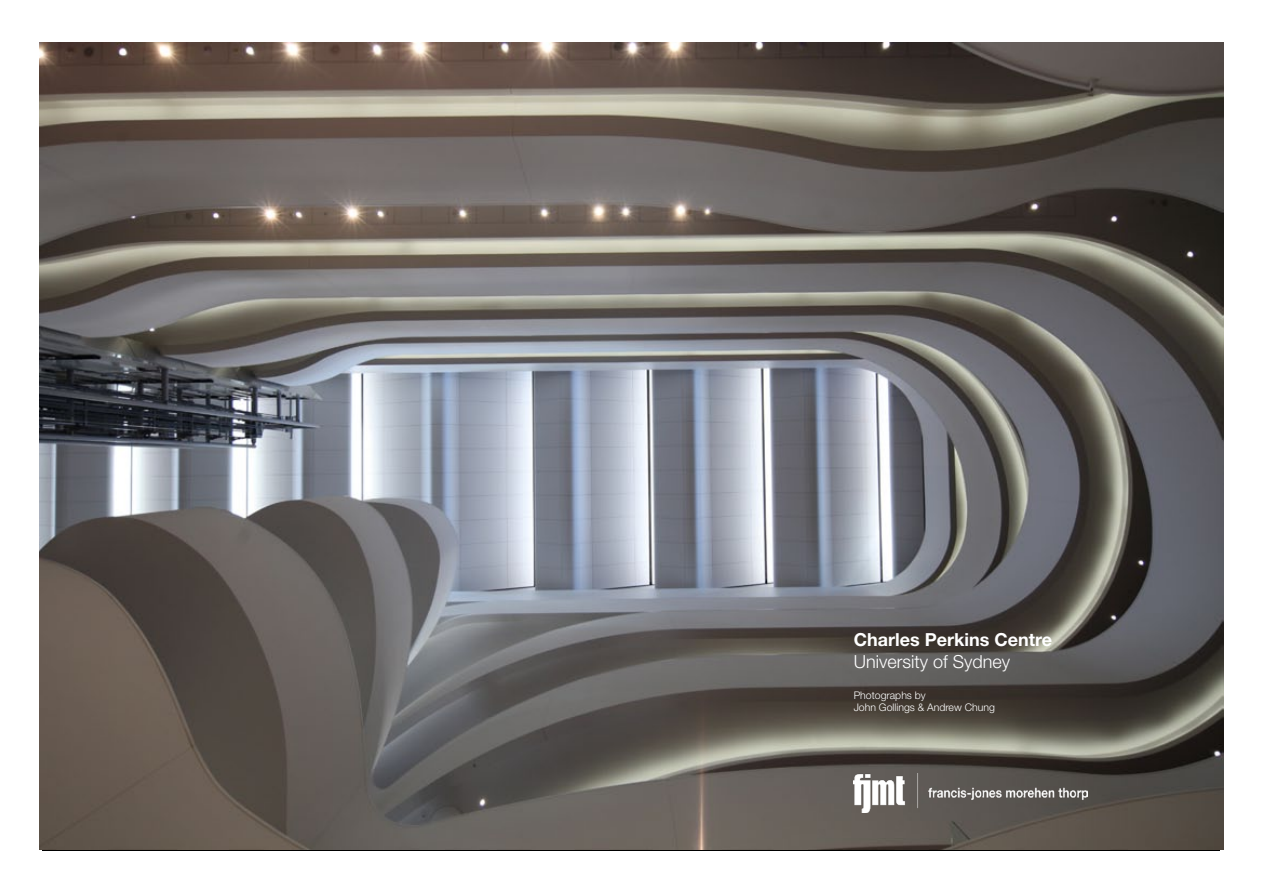
<style>
.page{position:relative;width:1263px;height:893px;background:#fff}
.page>*{position:absolute;margin:0;border:0;box-sizing:border-box;transform-origin:0 0}
.t1{font:700 18px "Helvetica Neue LT Std";color:#fff}
.t2{font:300 18px "Helvetica Neue LT Std";color:#fff}
.t3{font:300 10.5px/12.6px "Helvetica Neue LT Std";color:#fff}
</style>
<div class="page">
<img style="left:39px;top:43px;width:1184px;height:806px">
<img style="left:854px;top:774px;width:233px;height:38px">
<h1 class="t1" style="left:854px;top:629px;width:200px">Charles Perkins Centre</h1>
<h1 class="t2" style="left:854px;top:651px;width:158px">University of Sydney</h1>
<p class="t3" style="left:854px;top:688px;width:143px">Photographs by<br>John Gollings &amp; Andrew Chung</p>
</div>
